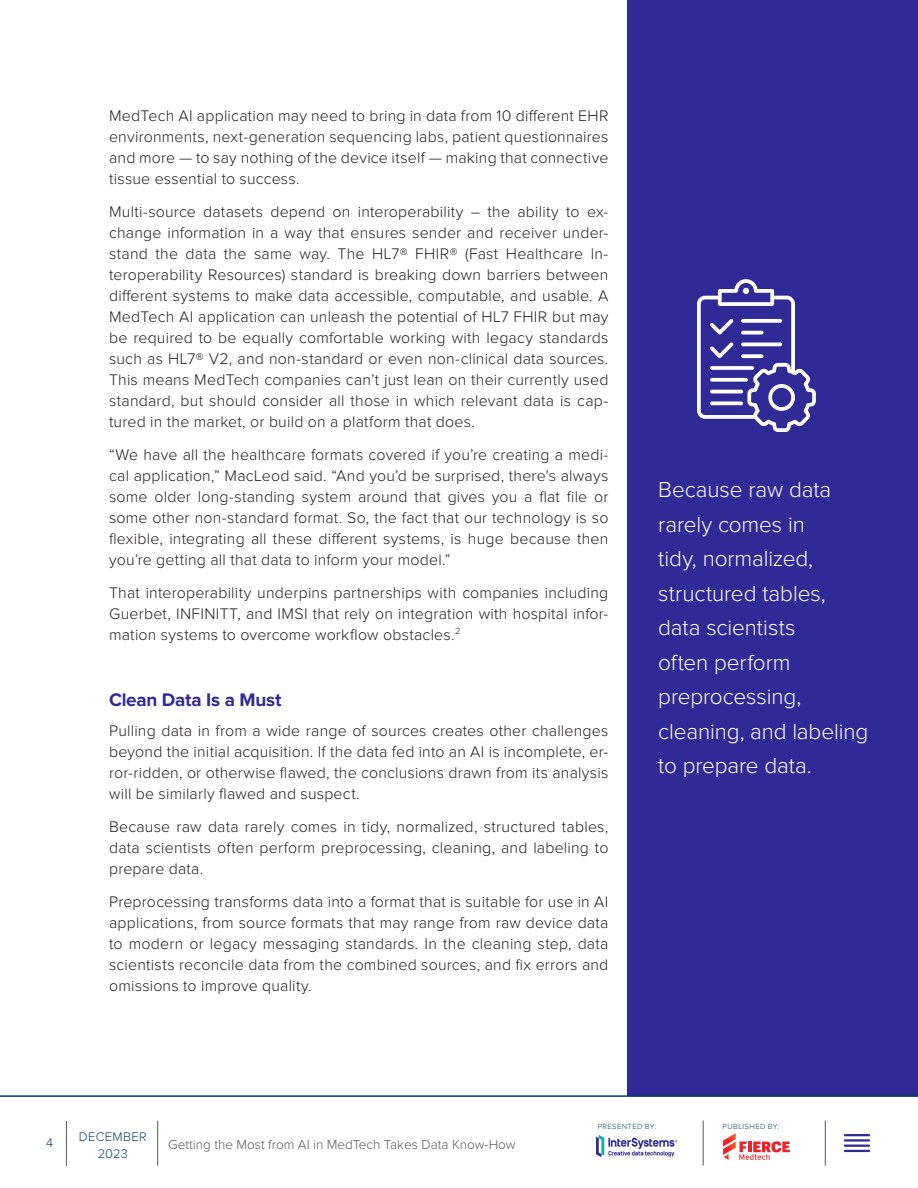
<style>
.page{position:relative;width:918px;height:1188px;background:#fff}
.page>*{position:absolute;margin:0;border:0;box-sizing:border-box;transform-origin:0 0}
.t1{font:300 22.5px/34.5px "Proxima Nova";letter-spacing:-.005em;color:#fff}
.t2{font:700 18.9px "Proxima Nova";letter-spacing:-.01em;color:#2f2a95}
.t3{font:300 15.9px/21px "Proxima Nova";letter-spacing:.015em;color:#231f20;text-align:justify}
.t4{font:300 13.5px "Proxima Nova";color:#57585a}
.t5{font:300 12.9px/16.5px "Proxima Nova";letter-spacing:.025em;color:#044265;text-align:center}
.t6{font:300 12.9px "Proxima Nova";color:#004165}
.t7{font:300 7.8px "Proxima Nova";letter-spacing:.05em;color:#044265}
</style>
<div class="page">
<div style="left:628px;top:0;width:290px;height:1115px;background:#2f2a95"></div>
<svg style="left:697px;top:279px;width:119px;height:153px"></svg>
<svg style="left:0;top:1095px;width:918px;height:71px"></svg>
<hr style="left:66px;top:1121px;width:1px;height:45px;background:#57585a">
<hr style="left:157px;top:1121px;width:1px;height:45px;background:#57585a">
<hr style="left:825px;top:1121px;width:1px;height:45px;background:#57585a">
<hr style="left:703px;top:1121px;width:1px;height:45px;background:#57585a">
<img style="left:596px;top:1135px;width:80px;height:22px">
<hr style="left:844px;top:1134px;width:26px;height:2px;background:#2f2a95">
<hr style="left:844px;top:1139px;width:26px;height:3px;background:#2f2a95">
<hr style="left:844px;top:1145px;width:26px;height:2px;background:#2f2a95">
<hr style="left:844px;top:1150px;width:26px;height:2px;background:#2f2a95">
<svg style="left:723px;top:1133px;width:67px;height:27px"></svg>
<p class="t3" style="left:109px;top:105px;width:501px">MedTech AI application may need to bring in data from 10 different EHR environments, next-generation sequencing labs, patient questionnaires and more — to say nothing of the device itself — making that connective tissue essential to success.</p>
<p class="t3" style="left:109px;top:201px;width:501px">Multi-source datasets depend on interoperability – the ability to ex&shy;change information in a way that ensures sender and receiver under&shy;stand the data the same way. The HL7® FHIR® (Fast Healthcare In&shy;teroperability Resources) standard is breaking down barriers between different systems to make data accessible, computable, and usable. A MedTech AI application can unleash the potential of HL7 FHIR but may be required to be equally comfortable working with legacy standards such as HL7® V2, and non-standard or even non-clinical data sources.<br>This means MedTech companies can’t just lean on their currently used standard, but should consider all those in which relevant data is cap&shy;tured in the market, or build on a platform that does.</p>
<p class="t3" style="left:109px;top:444px;width:501px">“We have all the healthcare formats covered if you’re creating a medi&shy;cal application,” MacLeod said. “And you’d be surprised, there’s always some older long-standing system around that gives you a flat file or some other non-standard format. So, the fact that our technology is so flexible, integrating all these different systems, is huge because then you’re getting all that data to inform your model.”</p>
<p class="t3" style="left:109px;top:582px;width:501px">That interoperability underpins partnerships with companies including Guerbet, INFINITT, and IMSI that rely on integration with hospital infor&shy;mation systems to overcome workflow obstacles.<sup>2</sup></p>
<p class="t2" style="left:109px;top:688px;width:174px">Clean Data Is a Must</p>
<p class="t3" style="left:109px;top:720px;width:501px">Pulling data in from a wide range of sources creates other challenges beyond the initial acquisition. If the data fed into an AI is incomplete, er&shy;ror-ridden, or otherwise flawed, the conclusions drawn from its analysis will be similarly flawed and suspect.</p>
<p class="t3" style="left:109px;top:816px;width:501px">Because raw data rarely comes in tidy, normalized, structured tables, data scientists often perform preprocessing, cleaning, and labeling to prepare data.</p>
<p class="t3" style="left:109px;top:891px;width:501px">Preprocessing transforms data into a format that is suitable for use in AI applications, from source formats that may range from raw device data to modern or legacy messaging standards. In the cleaning step, data scientists reconcile data from the combined sources, and fix errors and omissions to improve quality.</p>
<p class="t1" style="left:658px;top:473px;width:212px">Because raw data rarely comes in<br>tidy, normalized, structured tables, data scientists<br>often perform preprocessing, cleaning, and labeling to prepare data.</p>
<p class="t5" style="left:79px;top:1129px;width:69px">DECEMBER<br>2023</p>
<p class="t6" style="left:46px;top:1136px;width:8px">4</p>
<p class="t4" style="left:168px;top:1137px;width:349px">Getting the Most from AI in MedTech Takes Data Know-How</p>
<p class="t7" style="left:598px;top:1122px;width:60px">PRESENTED BY:</p>
<p class="t7" style="left:723px;top:1122px;width:58px">PUBLISHED BY:</p>
</div>
